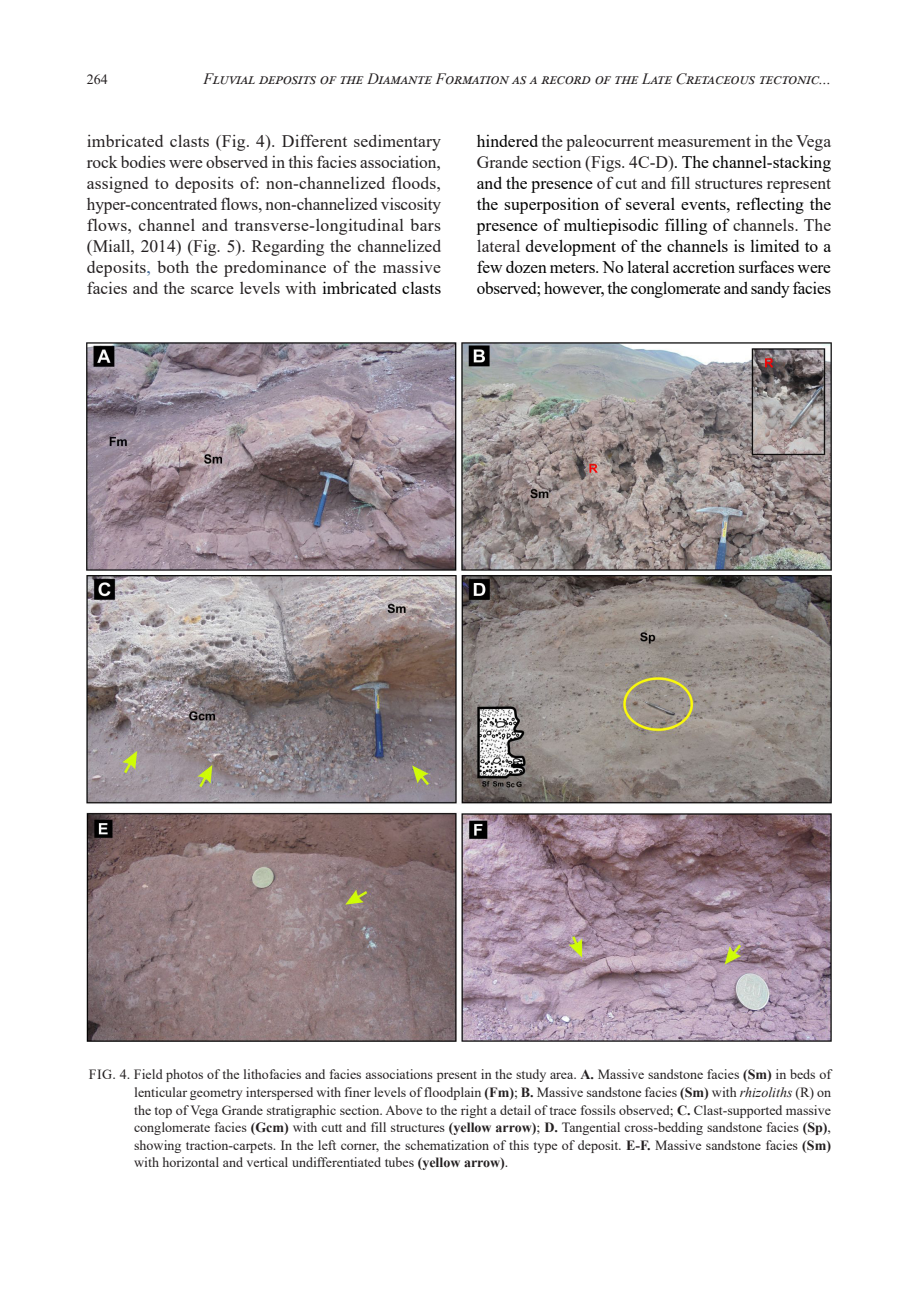
<style>
.page{position:relative;width:918px;height:1315px;background:#fff}
.page>*{position:absolute;margin:0;border:0;box-sizing:border-box;transform-origin:0 0}
.t1{font:17.5px/21px "Times New Roman";letter-spacing:-.015em;color:#000;text-align:justify}
.t2{font:17.5px/21px "Times New Roman";color:#231f20;text-align:justify}
.t3{font:italic 15.75px "Times New Roman";color:#231f20}
.t4{font:14px/17.5px "Times New Roman";color:#231f20;text-align:justify}
.s1{color:#365f91}
.s2{color:#000}
.s3{color:#231f20}
.s4{font-weight:700}
.s5{font-style:italic}
</style>
<div class="page">
<img style="left:87px;top:343px;width:744px;height:698px">
<p class="t4" style="left:87px;top:70px;width:22px">264</p>
<p class="t3" style="left:203px;top:68px;width:629px">Fluvial deposits of the Diamante Formation as a record of the Late Cretaceous tectonic...</p>
<p class="t2" style="left:87px;top:130px;width:356px">imbricated clasts (Fig. 4). Different sedimentary rock bodies were observed in this facies association, assigned to deposits of: non-channelized floods, hyper-concentrated flows, non-channelized viscosity flows, channel and transverse-longitudinal bars (Miall, 2014) (Fig. 5). Regarding the channelized deposits<span class="s1">,</span> both the predominance of the massive facies and the scarce levels with <span class="s2">imbricated clasts</span></p>
<p class="t1" style="left:477px;top:130px;width:356px">hindered <span class="s3">the paleocurrent measurement in the Vega Grande section (Figs. 4C-D)</span>. The channel-stacking and the presence <span class="s3">of cut and fill structures represent </span>the superposition of several events, reflecting the presence of multiepisodic filling of <span class="s3">channels. The lateral</span> development of the channels is limited to a few dozen meters. No lateral accretion surfaces were observed; however, the conglomerate and sandy facies</p>
<p class="t4" style="left:134px;top:1065px;width:698px;text-indent:-45px">FIG. 4. Field photos of the lithofacies and facies associations present in the study area. <span class="s4">A.</span> Massive sandstone facies <span class="s4">(Sm)</span> in beds of lenticular geometry interspersed with finer levels of floodplain <span class="s4">(Fm)</span>; <span class="s4">B.</span> Massive sandstone facies <span class="s4">(Sm)</span> with <span class="s5">rhizoliths</span> (R) on the top of Vega Grande stratigraphic section. Above to the right a detail of trace fossils observed; <span class="s4">C.</span> Clast-supported massive conglomerate facies <span class="s4">(Gcm)</span> with cutt and fill structures <span class="s4">(yellow arrow)</span>; <span class="s4">D.</span> Tangential cross-bedding sandstone facies <span class="s4">(Sp)</span>, showing traction-carpets. In the left corner, the schematization of this type of deposit. <span class="s4">E-F.</span> Massive sandstone facies <span class="s4">(Sm) </span>with horizontal and vertical undifferentiated tubes <span class="s4">(yellow arrow)</span>.</p>
</div>
